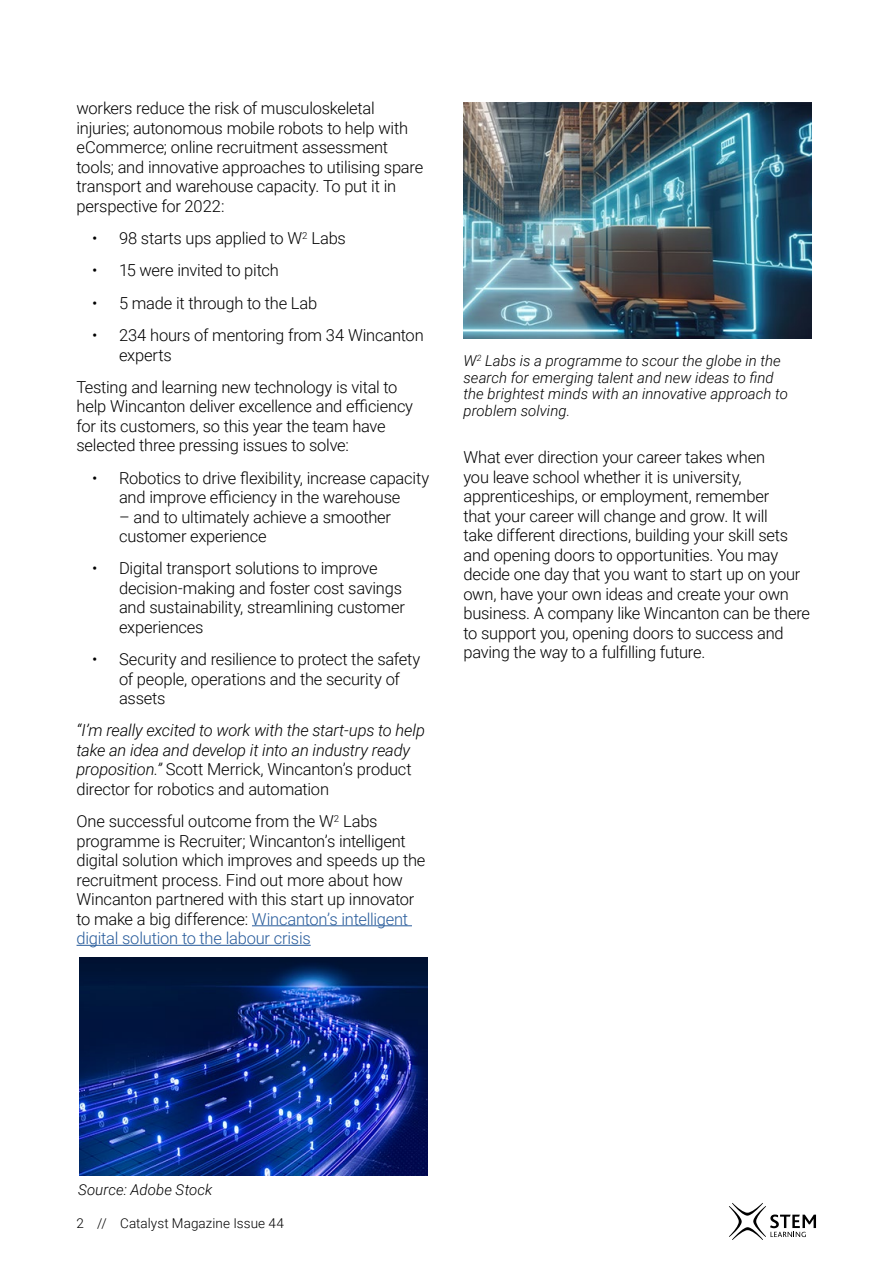
<style>
.page{position:relative;width:893px;height:1263px;background:#fff}
.page>*{position:absolute;margin:0;border:0;box-sizing:border-box;transform-origin:0 0}
.t1{font:300 16.5px/19.5px "Roboto";letter-spacing:-.015em;color:#000}
.t2{font:italic 300 16.5px/19.5px "Roboto";letter-spacing:-.015em;color:#000}
.t3{font:italic 300 15px/16.5px "Roboto";color:#000}
.t4{font:300 13.5px "Roboto";letter-spacing:.005em;color:#000}
.s1{font-style:normal}
.s2{color:#275b9b}
</style>
<div class="page">
<svg style="left:729px;top:1203px;width:87px;height:37px"></svg>
<hr style="left:252px;top:925px;width:160px;height:1px;background:#275b9b">
<hr style="left:77px;top:945px;width:234px;height:1px;background:#275b9b">
<img style="left:463px;top:102px;width:349px;height:236px">
<img style="left:79px;top:958px;width:348px;height:218px">
<p class="t1" style="left:77px;top:98px;width:348px">workers reduce the risk of musculoskeletal injuries; autonomous mobile robots to help with eCommerce; online recruitment assessment tools; and innovative approaches to utilising spare transport and warehouse capacity. To put it in perspective for 2022:</p>
<p class="t1" style="left:92px;top:228px;width:255px">• 98 starts ups applied to W<sup>2</sup> Labs</p>
<p class="t1" style="left:92px;top:260px;width:188px">• 15 were invited to pitch</p>
<p class="t1" style="left:92px;top:292px;width:227px">• 5 made it through to the Lab</p>
<p class="t1" style="left:119px;top:325px;width:306px;text-indent:-27px">• 234 hours of mentoring from 34 Wincanton experts</p>
<p class="t1" style="left:77px;top:376px;width:338px">Testing and learning new technology is vital to help Wincanton deliver excellence and efficiency for its customers, so this year the team have selected three pressing issues to solve:</p>
<p class="t1" style="left:92px;top:467px;width:339px;text-align:center">• Robotics to drive flexibility, increase capacity and improve efficiency in the warehouse</p>
<p class="t1" style="left:119px;top:506px;width:274px">– and to ultimately achieve a smoother customer experience</p>
<p class="t1" style="left:119px;top:558px;width:287px;text-indent:-27px">• Digital transport solutions to improve decision-making and foster cost savings and sustainability, streamlining customer experiences</p>
<p class="t1" style="left:119px;top:649px;width:303px;text-indent:-27px">• Security and resilience to protect the safety of people, operations and the security of assets</p>
<p class="t2" style="left:77px;top:720px;width:350px">“I’m really excited to work with the start-ups to help take an idea and develop it into an industry ready proposition.” <span class="s1">Scott Merrick, Wincanton’s product director for robotics and automation</span></p>
<p class="t1" style="left:77px;top:811px;width:350px">One successful outcome from the W<sup>2</sup> Labs programme is Recruiter; Wincanton’s intelligent digital solution which improves and speeds up the recruitment process. Find out more about how Wincanton partnered with this start up innovator to make a big difference: <span class="s2">Wincanton’s intelligent digital solution to the labour crisis</span></p>
<p class="t3" style="left:463px;top:352px;width:326px">W<sup>2</sup> Labs is a programme to scour the globe in the search for emerging talent and new ideas to find the brightest minds with an innovative approach to problem solving.</p>
<p class="t1" style="left:463px;top:447px;width:348px">What ever direction your career takes when<br>you leave school whether it is university, apprenticeships, or employment, remember<br>that your career will change and grow. It will<br>take different directions, building your skill sets and opening doors to opportunities. You may decide one day that you want to start up on your own, have your own ideas and create your own business. A company like Wincanton can be there to support you, opening doors to success and paving the way to a fulfilling future.</p>
<p class="t3" style="left:78px;top:1181px;width:136px">Source: Adobe Stock</p>
<p class="t4" style="left:77px;top:1213px;width:209px">2 // Catalyst Magazine Issue 44</p>
</div>
